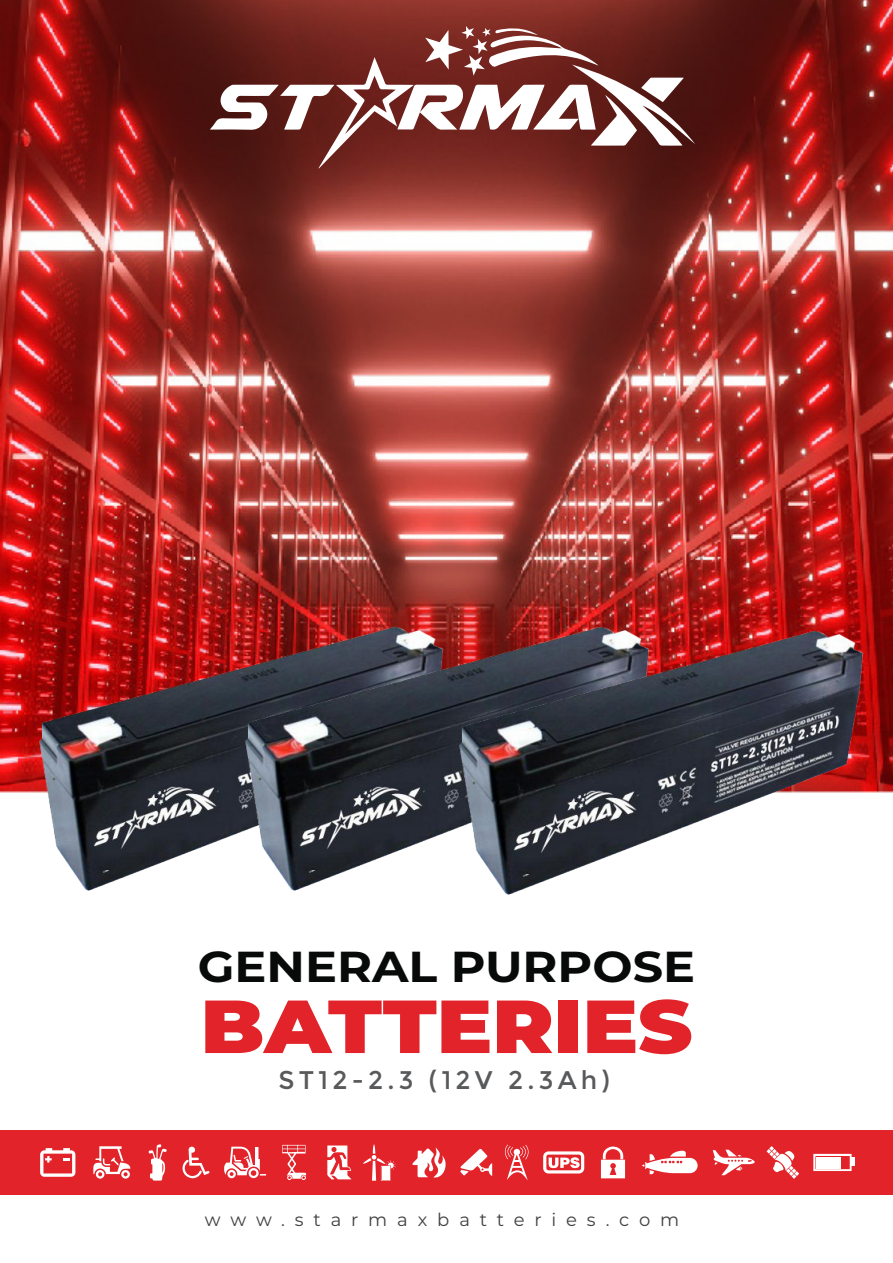
<style>
.page{position:relative;width:893px;height:1263px;background:#fff}
.page>*{position:absolute;margin:0;border:0;box-sizing:border-box;transform-origin:0 0}
.t1{font:900 75px "Montserrat";color:#e3232a;scale:1.1 1}
.t2{font:700 43.35px "Montserrat";color:#080a09;scale:1.1 1}
.t3{font:25.5px "Montserrat";letter-spacing:.165em;color:#58595b}
.t4{font:18px "Montserrat";letter-spacing:.55em;color:#414042}
</style>
<div class="page">
<img style="left:0;top:0;width:893px;height:792px">
<svg style="left:210px;top:26px;width:485px;height:142px"></svg>
<img style="left:3px;top:591px;width:205px;height:300px">
<img style="left:208px;top:591px;width:481px;height:300px">
<img style="left:423px;top:596px;width:470px;height:299px">
<div style="left:0;top:1130px;width:893px;height:65px;background:#e3232a"></div>
<svg style="left:327px;top:1145px;width:24px;height:34px"></svg>
<svg style="left:412px;top:1147px;width:34px;height:31px"></svg>
<svg style="left:460px;top:1149px;width:32px;height:27px"></svg>
<svg style="left:149px;top:1144px;width:18px;height:36px"></svg>
<svg style="left:182px;top:1146px;width:28px;height:32px"></svg>
<svg style="left:713px;top:1150px;width:42px;height:25px"></svg>
<svg style="left:224px;top:1147px;width:42px;height:31px"></svg>
<svg style="left:93px;top:1146px;width:37px;height:32px"></svg>
<svg style="left:642px;top:1151px;width:56px;height:23px"></svg>
<svg style="left:543px;top:1151px;width:41px;height:22px"></svg>
<svg style="left:766px;top:1146px;width:33px;height:33px"></svg>
<svg style="left:363px;top:1144px;width:33px;height:37px"></svg>
<svg style="left:813px;top:1154px;width:42px;height:17px"></svg>
<svg style="left:282px;top:1145px;width:25px;height:35px"></svg>
<svg style="left:504px;top:1144px;width:25px;height:36px"></svg>
<svg style="left:601px;top:1146px;width:24px;height:32px"></svg>
<svg style="left:40px;top:1148px;width:35px;height:29px"></svg>
<h2 class="t2" style="left:198px;top:935px;width:453px">GENERAL PURPOSE</h2>
<h1 class="t1" style="left:201px;top:970px;width:448px">BATTERIES</h1>
<h3 class="t3" style="left:279px;top:1065px;width:333px">ST12-2.3 (12V 2.3Ah)</h3>
<p class="t4" style="left:205px;top:1207px;width:476px">www.starmaxbatteries.com</p>
</div>
